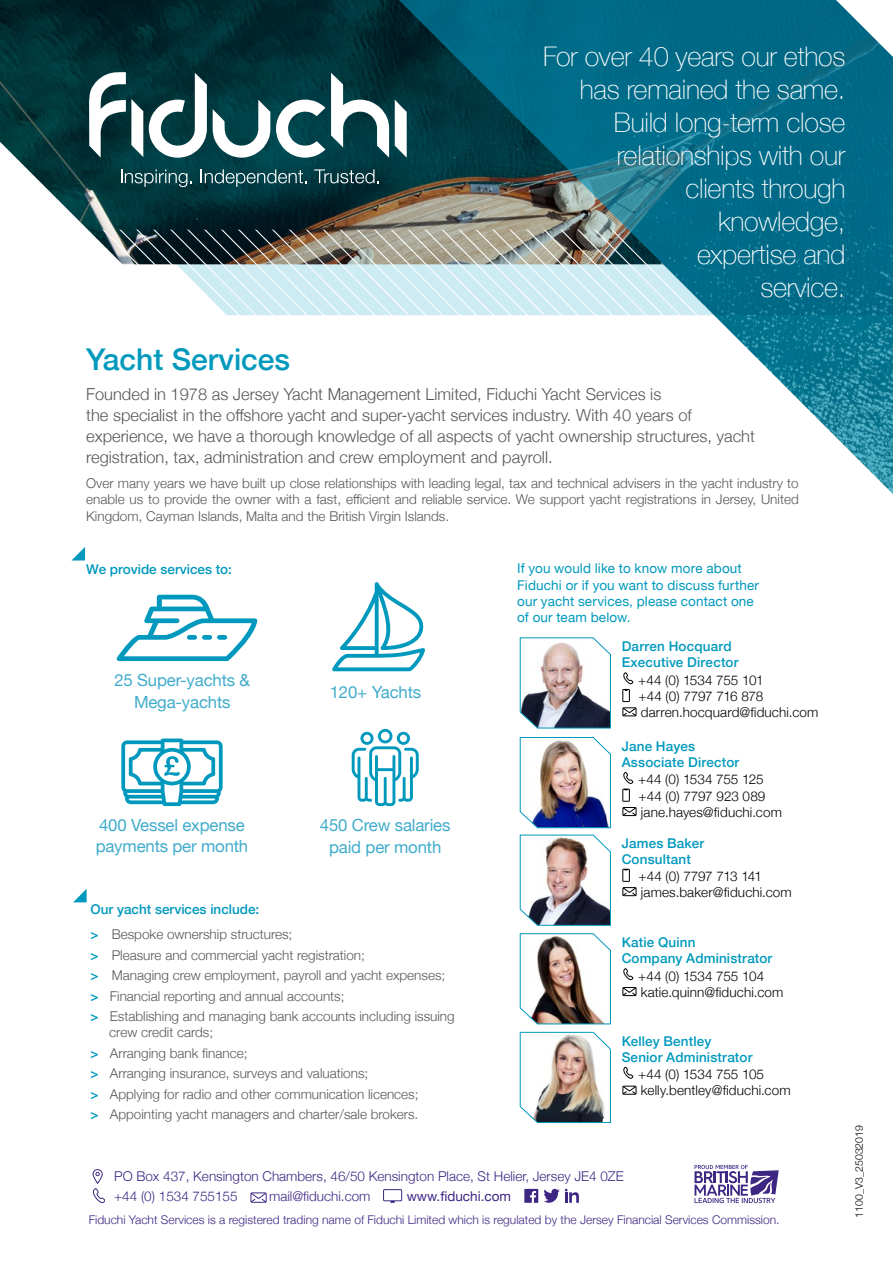
<style>
.page{position:relative;width:893px;height:1263px;background:#fff}
.page>*{position:absolute;margin:0;border:0;box-sizing:border-box;transform-origin:0 0}
.t1{font:500 30px "Helvetica Neue";color:#0099bd}
.t2{font:100 27px/33px "Helvetica Neue";letter-spacing:-.01em;color:#fff;text-align:right}
.t3{font:16.8px/21.5px "Helvetica Neue";letter-spacing:-.01em;color:#41accb;text-align:center}
.t4{font:300 16.5px/21px "Helvetica Neue";color:#575756}
.t5{font:300 13.5px/16.5px "Helvetica Neue";color:#575756;text-align:justify}
.t6{font:500 13.5px "Helvetica Neue";letter-spacing:.01em;color:#0099bd}
.t7{font:300 13.5px "Helvetica Neue";letter-spacing:.01em;color:#000}
.t8{font:13.5px/16.2px "Helvetica Neue";letter-spacing:.01em;color:#0099bd}
.t9{font:300 13.5px "Helvetica Neue";color:#3d2783}
.t10{font:300 13.5px "Helvetica Neue";letter-spacing:-.01em;color:#000}
.t11{font:300 13.5px "Helvetica Neue";letter-spacing:-.025em;color:#000}
.t12{font:300 13.5px "Helvetica Neue";letter-spacing:-.04em;color:#000}
.t13{font:13.5px "Helvetica Neue";color:#3d2783}
.t14{font:300 12px "Helvetica Neue";color:#3d2783}
.t15{font:300 10.5px "Helvetica Neue";color:#000}
.s1{font-weight:500;color:#0099bd}
</style>
<div class="page">
<img style="left:0;top:0;width:81px;height:71px">
<svg style="left:741px;top:315px;width:152px;height:179px"></svg>
<svg style="left:81px;top:0;width:812px;height:315px;background:#065e75"></svg>
<svg style="left:528px;top:230px;width:213px;height:112px"></svg>
<svg style="left:0;top:71px;width:528px;height:245px"></svg>
<div style="left:93px;top:1169px;width:10px;height:14px;border:1px solid #3d2783;border-radius:5px"></div>
<svg style="left:96px;top:1172px;width:4px;height:4px"></svg>
<svg style="left:93px;top:1188px;width:12px;height:15px"></svg>
<svg style="left:250px;top:1192px;width:17px;height:11px"></svg>
<div style="left:383px;top:1189px;width:19px;height:12px;border:1px solid #3d2783"></div>
<svg style="left:544px;top:1188px;width:35px;height:15px"></svg>
<svg style="left:524px;top:1189px;width:14px;height:14px"></svg>
<svg style="left:622px;top:672px;width:14px;height:44px"></svg>
<svg style="left:519px;top:637px;width:92px;height:92px"></svg>
<svg style="left:623px;top:968px;width:11px;height:12px"></svg>
<svg style="left:622px;top:987px;width:14px;height:9px"></svg>
<img style="left:519px;top:933px;width:92px;height:92px">
<svg style="left:352px;top:729px;width:67px;height:77px"></svg>
<svg style="left:332px;top:582px;width:93px;height:89px"></svg>
<svg style="left:117px;top:595px;width:140px;height:66px"></svg>
<svg style="left:121px;top:738px;width:102px;height:68px"></svg>
<svg style="left:622px;top:772px;width:14px;height:44px"></svg>
<img style="left:519px;top:737px;width:92px;height:91px">
<svg style="left:836px;top:0;width:57px;height:57px"></svg>
<svg style="left:73px;top:889px;width:14px;height:13px"></svg>
<svg style="left:622px;top:868px;width:14px;height:28px"></svg>
<img style="left:519px;top:834px;width:92px;height:92px">
<svg style="left:72px;top:547px;width:13px;height:13px"></svg>
<svg style="left:695px;top:1165px;width:84px;height:38px"></svg>
<svg style="left:623px;top:1066px;width:11px;height:13px"></svg>
<svg style="left:622px;top:1086px;width:14px;height:9px"></svg>
<img style="left:519px;top:1031px;width:92px;height:92px">
<p class="t2" style="left:543px;top:39px;width:304px">For over 40 years our ethos has remained the same.<br>Build long-term close relationships with our clients through<br>knowledge,<br>expertise and<br>service.</p>
<p class="t1" style="left:86px;top:336px;width:205px">Yacht Services</p>
<p class="t4" style="left:86px;top:382px;width:670px">Founded in 1978 as Jersey Yacht Management Limited, Fiduchi Yacht Services is<br>the specialist in the offshore yacht and super-yacht services industry. With 40 years of experience, we have a thorough knowledge of all aspects of yacht ownership structures, yacht registration, tax, administration and crew employment and payroll.</p>
<p class="t5" style="left:86px;top:474px;width:714px">Over many years we have built up close relationships with leading legal, tax and technical advisers in the yacht industry to enable us to provide the owner with a fast, efficient and reliable service. We support yacht registrations in Jersey, United Kingdom, Cayman Islands, Malta and the British Virgin Islands.</p>
<p class="t6" style="left:86px;top:558px;width:147px">We provide services to:</p>
<p class="t3" style="left:114px;top:671px;width:137px">25 Super-yachts &amp;</p>
<p class="t3" style="left:134px;top:692px;width:98px">Mega-yachts</p>
<p class="t3" style="left:96px;top:815px;width:154px;text-align:left">400 Vessel expense payments per month</p>
<p class="t3" style="left:330px;top:682px;width:93px">120+ Yachts</p>
<p class="t3" style="left:320px;top:815px;width:132px">450 Crew salaries paid per month</p>
<p class="t6" style="left:91px;top:899px;width:170px">Our yacht services include:</p>
<p class="t5" style="left:91px;top:925px;width:203px"><span class="s1">&gt;</span> Bespoke ownership structures;</p>
<p class="t5" style="left:91px;top:945px;width:276px"><span class="s1">&gt;</span> Pleasure and commercial yacht registration;</p>
<p class="t5" style="left:91px;top:966px;width:356px"><span class="s1">&gt;</span> Managing crew employment, payroll and yacht expenses;</p>
<p class="t5" style="left:91px;top:986px;width:255px"><span class="s1">&gt;</span> Financial reporting and annual accounts;</p>
<p class="t5" style="left:91px;top:1007px;width:366px"><span class="s1">&gt;</span> Establishing and managing bank accounts including issuing</p>
<p class="t5" style="left:109px;top:1023px;width:105px">crew credit cards;</p>
<p class="t5" style="left:91px;top:1043px;width:158px"><span class="s1">&gt;</span> Arranging bank finance;</p>
<p class="t5" style="left:91px;top:1064px;width:279px"><span class="s1">&gt;</span> Arranging insurance, surveys and valuations;</p>
<p class="t5" style="left:91px;top:1084px;width:329px"><span class="s1">&gt;</span> Applying for radio and other communication licences;</p>
<p class="t5" style="left:91px;top:1105px;width:329px"><span class="s1">&gt;</span> Appointing yacht managers and charter/sale brokers.</p>
<p class="t8" style="left:517px;top:561px;width:243px">If you would like to know more about<br>Fiduchi or if you want to discuss further our yacht services, please contact one of our team below.</p>
<p class="t6" style="left:622px;top:635px;width:112px">Darren Hocquard</p>
<p class="t6" style="left:622px;top:651px;width:118px">Executive Director</p>
<p class="t10" style="left:638px;top:669px;width:127px">+44 (0) 1534 755 101</p>
<p class="t11" style="left:638px;top:685px;width:126px">+44 (0) 7797 716 878</p>
<p class="t7" style="left:641px;top:701px;width:179px">darren.hocquard@fiduchi.com</p>
<p class="t6" style="left:622px;top:735px;width:75px">Jane Hayes</p>
<p class="t6" style="left:622px;top:751px;width:119px">Associate Director</p>
<p class="t10" style="left:638px;top:769px;width:127px">+44 (0) 1534 755 125</p>
<p class="t7" style="left:638px;top:785px;width:128px">+44 (0) 7797 923 089</p>
<p class="t7" style="left:641px;top:801px;width:143px">jane.hayes@fiduchi.com</p>
<p class="t6" style="left:622px;top:832px;width:84px">James Baker</p>
<p class="t6" style="left:622px;top:849px;width:71px">Consultant</p>
<p class="t12" style="left:638px;top:865px;width:125px">+44 (0) 7797 713 141</p>
<p class="t7" style="left:641px;top:881px;width:153px">james.baker@fiduchi.com</p>
<p class="t6" style="left:622px;top:931px;width:75px">Katie Quinn</p>
<p class="t6" style="left:622px;top:947px;width:152px">Company Administrator</p>
<p class="t7" style="left:638px;top:965px;width:127px">+44 (0) 1534 755 104</p>
<p class="t7" style="left:641px;top:981px;width:144px">katie.quinn@fiduchi.com</p>
<p class="t6" style="left:622px;top:1030px;width:91px">Kelley Bentley</p>
<p class="t6" style="left:622px;top:1046px;width:132px">Senior Administrator</p>
<p class="t7" style="left:638px;top:1063px;width:127px">+44 (0) 1534 755 105</p>
<p class="t7" style="left:641px;top:1080px;width:151px">kelly.bentley@fiduchi.com</p>
<p class="t9" style="left:114px;top:1166px;width:511px">PO Box 437, Kensington Chambers, 46/50 Kensington Place, St Helier, Jersey JE4 0ZE</p>
<p class="t9" style="left:114px;top:1185px;width:125px">+44 (0) 1534 755155</p>
<p class="t9" style="left:269px;top:1185px;width:103px">mail@fiduchi.com</p>
<p class="t13" style="left:407px;top:1187px;width:106px">www.fiduchi.com</p>
<p class="t14" style="left:89px;top:1210px;width:692px">Fiduchi Yacht Services is a registered trading name of Fiduchi Limited which is regulated by the Jersey Financial Services Commission.</p>
<p class="t15" style="left:850px;top:1218px;width:94px;rotate:-90deg">1100_V3_25032019</p>
</div>
